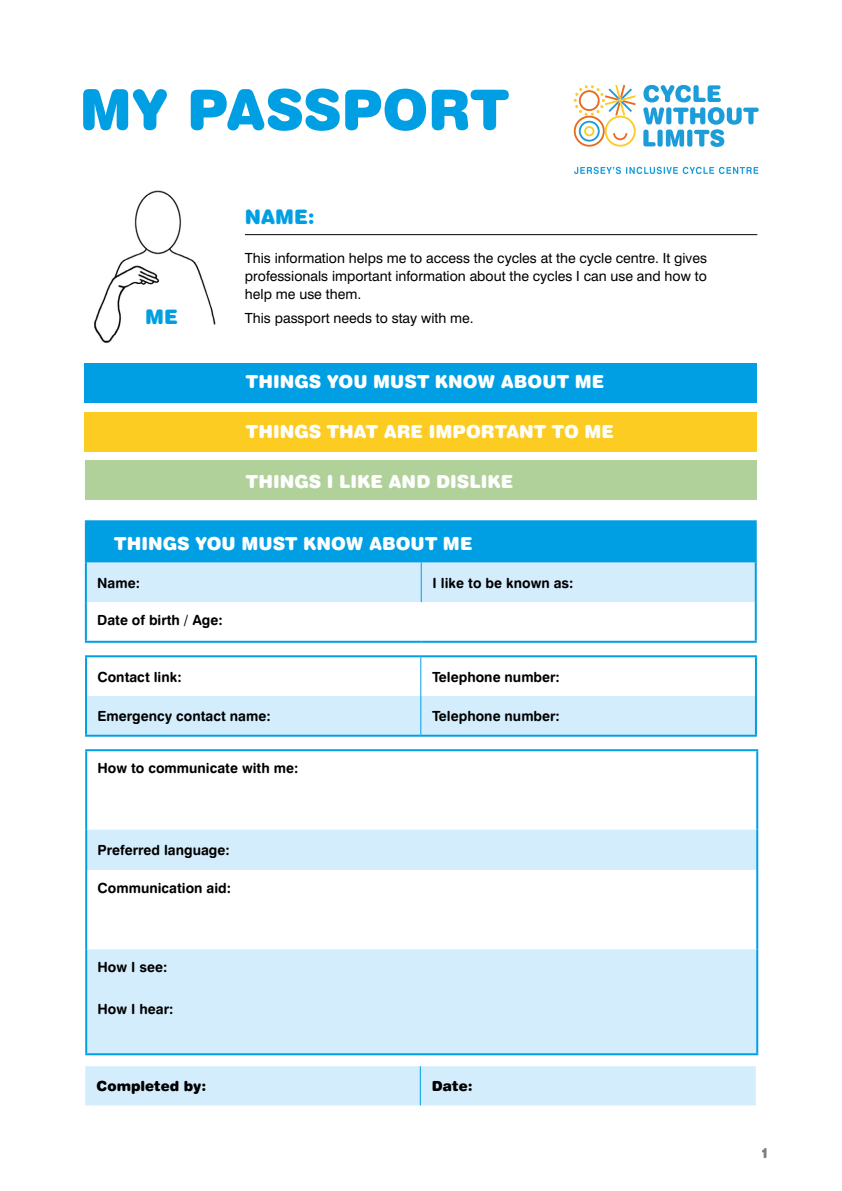
<style>
.page{position:relative;width:842px;height:1191px;background:#fff}
.page>*{position:absolute;margin:0;border:0;box-sizing:border-box;transform-origin:0 0}
.t1{font:55.6px "Swiss 721 BT Black Rounded";color:#009fe3}
.t2{font:20px "Swiss 721 BT Black Rounded";letter-spacing:-.01em;color:#009fe3}
.t3{font:18px "Swiss 721 BT Black Rounded";letter-spacing:.005em;color:#fff}
.t4{font:14px "Swiss 721 BT Bold Rounded";color:#000}
.t5{font:14px/18px "Swiss 721 BT";color:#000;text-align:justify}
.t6{font:14px "Swiss 721 BT Black Rounded";color:#000}
</style>
<div class="page">
<div style="left:85px;top:460px;width:672px;height:40px;background:#b0d199"></div>
<div style="left:85px;top:412px;width:672px;height:39px;background:#fccc22"></div>
<div style="left:85px;top:363px;width:672px;height:39px;background:#009fe3"></div>
<div style="left:86px;top:521px;width:670px;height:41px;background:#009fe3"></div>
<div style="left:87px;top:562px;width:668px;height:40px;background:#d4edfc"></div>
<hr style="left:421px;top:562px;width:1px;height:40px;background:#009fe3">
<hr style="left:85px;top:520px;width:336px;height:2px;background:#009fe3">
<hr style="left:85px;top:522px;width:2px;height:40px;background:#009fe3">
<hr style="left:421px;top:520px;width:336px;height:2px;background:#009fe3">
<hr style="left:755px;top:522px;width:2px;height:40px;background:#009fe3">
<hr style="left:85px;top:562px;width:2px;height:40px;background:#009fe3">
<hr style="left:755px;top:562px;width:2px;height:40px;background:#009fe3">
<hr style="left:85px;top:602px;width:2px;height:39px;background:#009fe3">
<hr style="left:755px;top:602px;width:2px;height:39px;background:#009fe3">
<hr style="left:85px;top:641px;width:336px;height:2px;background:#009fe3">
<hr style="left:421px;top:641px;width:336px;height:2px;background:#009fe3">
<svg style="left:643px;top:85px;width:116px;height:62px"></svg>
<svg style="left:574px;top:85px;width:62px;height:62px"></svg>
<svg style="left:574px;top:167px;width:184px;height:7px"></svg>
<img style="left:94px;top:190px;width:122px;height:153px">
<div style="left:85px;top:1066px;width:671px;height:39px;background:#d4edfc"></div>
<hr style="left:420px;top:1066px;width:1px;height:39px;background:#009fe3">
<svg style="left:87px;top:829px;width:669px;height:224px;fill:#d4edfc"></svg>
<hr style="left:85px;top:749px;width:673px;height:2px;background:#009fe3">
<hr style="left:85px;top:751px;width:2px;height:78px;background:#009fe3">
<hr style="left:756px;top:751px;width:2px;height:78px;background:#009fe3">
<hr style="left:85px;top:829px;width:2px;height:41px;background:#009fe3">
<hr style="left:756px;top:829px;width:2px;height:41px;background:#009fe3">
<hr style="left:85px;top:870px;width:2px;height:79px;background:#009fe3">
<hr style="left:756px;top:870px;width:2px;height:79px;background:#009fe3">
<hr style="left:85px;top:949px;width:2px;height:104px;background:#009fe3">
<hr style="left:756px;top:949px;width:2px;height:104px;background:#009fe3">
<hr style="left:85px;top:1053px;width:673px;height:2px;background:#009fe3">
<div style="left:87px;top:696px;width:668px;height:38px;background:#d4edfc"></div>
<hr style="left:85px;top:655px;width:336px;height:2px;background:#009fe3">
<hr style="left:85px;top:657px;width:2px;height:39px;background:#009fe3">
<hr style="left:421px;top:655px;width:336px;height:2px;background:#009fe3">
<hr style="left:755px;top:657px;width:2px;height:39px;background:#009fe3">
<hr style="left:85px;top:696px;width:2px;height:38px;background:#009fe3">
<hr style="left:755px;top:696px;width:2px;height:38px;background:#009fe3">
<hr style="left:85px;top:734px;width:336px;height:2px;background:#009fe3">
<hr style="left:421px;top:734px;width:336px;height:2px;background:#009fe3">
<hr style="left:420px;top:657px;width:1px;height:39px;background:#009fe3">
<hr style="left:420px;top:696px;width:1px;height:38px;background:#009fe3">
<hr style="left:245px;top:234px;width:512px;height:1px;background:#000">
<h1 class="t1" style="left:79px;top:76px;width:431px">MY PASSPORT</h1>
<h2 class="t2" style="left:145px;top:304px;width:34px">ME</h2>
<h2 class="t2" style="left:245px;top:204px;width:71px">NAME:</h2>
<p class="t5" style="left:245px;top:249px;width:464px">This information helps me to access the cycles at the cycle centre. It gives professionals important information about the cycles I can use and how to help me use them.</p>
<p class="t5" style="left:245px;top:309px;width:230px">This passport needs to stay with me.</p>
<p class="t3" style="left:246px;top:371px;width:360px">THINGS YOU MUST KNOW ABOUT ME</p>
<p class="t3" style="left:246px;top:421px;width:370px">THINGS THAT ARE IMPORTANT TO ME</p>
<p class="t3" style="left:246px;top:471px;width:269px">THINGS I LIKE AND DISLIKE</p>
<p class="t3" style="left:114px;top:532px;width:360px">THINGS YOU MUST KNOW ABOUT ME</p>
<p class="t4" style="left:97px;top:574px;width:44px">Name:</p>
<p class="t4" style="left:433px;top:574px;width:142px">I like to be known as:</p>
<p class="t4" style="left:97px;top:611px;width:127px">Date of birth / Age:</p>
<p class="t4" style="left:97px;top:668px;width:86px">Contact link:</p>
<p class="t4" style="left:432px;top:668px;width:129px">Telephone number:</p>
<p class="t4" style="left:97px;top:707px;width:175px">Emergency contact name:</p>
<p class="t4" style="left:432px;top:707px;width:129px">Telephone number:</p>
<p class="t4" style="left:98px;top:759px;width:202px">How to communicate with me:</p>
<p class="t4" style="left:98px;top:841px;width:134px">Preferred language:</p>
<p class="t4" style="left:98px;top:878px;width:135px">Communication aid:</p>
<p class="t4" style="left:98px;top:958px;width:71px">How I see:</p>
<p class="t4" style="left:98px;top:999px;width:77px">How I hear:</p>
<p class="t6" style="left:97px;top:1078px;width:111px">Completed by:</p>
<p class="t6" style="left:432px;top:1078px;width:42px">Date:</p>
<p class="t6" style="left:761px;top:1144px;width:11px">1</p>
</div>
